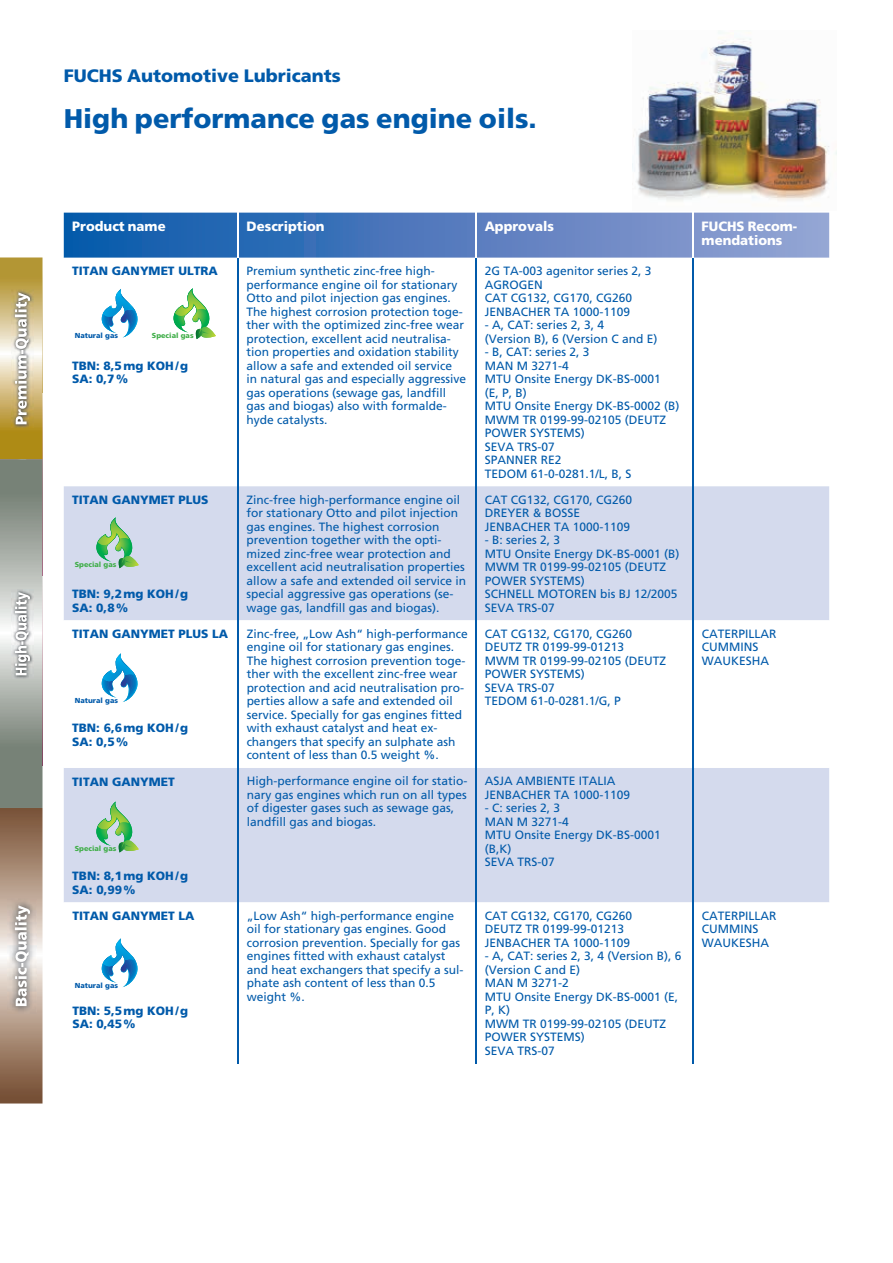
<style>
.page{position:relative;width:893px;height:1263px;background:#fff}
.page>*{position:absolute;margin:0;border:0;box-sizing:border-box;transform-origin:0 0}
.t1{font:900 27px "Frutiger LT Std";color:#015aaa}
.t2{font:900 18px "Frutiger LT Std";color:#015aaa}
.t3{font:900 13.5px/13.5px "Frutiger LT Std";color:#fff}
.t4{font:12px/13.5px "Frutiger LT Std";color:#015aaa}
.t5{font:900 12px/13.5px "Frutiger LT Std";color:#015aaa}
.t6{font:900 12px "Frutiger";color:#015aaa}
.t7{font:900 7.2px "Frutiger LT Std";color:#015aaa}
.t8{font:900 7.2px "Frutiger LT Std";color:#40ae49}
</style>
<div class="page">
<img style="left:632px;top:32px;width:205px;height:169px">
<svg style="left:0;top:257px;width:43px;height:846px;background:#b0a68f"></svg>
<svg style="left:64px;top:213px;width:765px;height:45px;background:#517dbe"></svg>
<div style="left:64px;top:486px;width:765px;height:134px;background:#d4daed"></div>
<svg style="left:64px;top:681px;width:765px;height:290px"></svg>
<hr style="left:237px;top:213px;width:2px;height:45px;background:#fff">
<hr style="left:475px;top:213px;width:2px;height:45px;background:#fff">
<hr style="left:692px;top:213px;width:2px;height:45px;background:#fff">
<hr style="left:237px;top:258px;width:2px;height:228px;background:#015aaa">
<hr style="left:475px;top:258px;width:2px;height:228px;background:#015aaa">
<hr style="left:692px;top:258px;width:2px;height:228px;background:#015aaa">
<hr style="left:237px;top:486px;width:2px;height:134px;background:#015aaa">
<hr style="left:475px;top:486px;width:2px;height:134px;background:#015aaa">
<hr style="left:692px;top:486px;width:2px;height:134px;background:#015aaa">
<hr style="left:237px;top:620px;width:2px;height:148px;background:#015aaa">
<hr style="left:237px;top:768px;width:2px;height:134px;background:#015aaa">
<hr style="left:237px;top:902px;width:2px;height:161px;background:#015aaa">
<hr style="left:475px;top:620px;width:2px;height:148px;background:#015aaa">
<hr style="left:692px;top:620px;width:2px;height:148px;background:#015aaa">
<hr style="left:475px;top:768px;width:2px;height:134px;background:#015aaa">
<hr style="left:692px;top:768px;width:2px;height:134px;background:#015aaa">
<hr style="left:475px;top:902px;width:2px;height:161px;background:#015aaa">
<hr style="left:692px;top:902px;width:2px;height:161px;background:#015aaa">
<svg style="left:102px;top:289px;width:36px;height:49px"></svg>
<svg style="left:173px;top:288px;width:43px;height:51px"></svg>
<svg style="left:96px;top:517px;width:43px;height:51px;background:#a2ccac"></svg>
<svg style="left:102px;top:653px;width:38px;height:49px"></svg>
<svg style="left:96px;top:801px;width:43px;height:51px;background:#a2ccac"></svg>
<svg style="left:102px;top:938px;width:38px;height:49px"></svg>
<h2 class="t2" style="left:64px;top:64px;width:278px">FUCHS Automotive Lubricants</h2>
<h1 class="t1" style="left:64px;top:102px;width:474px">High performance gas engine oils.</h1>
<p class="t3" style="left:72px;top:220px;width:95px">Product name</p>
<p class="t3" style="left:247px;top:220px;width:79px">Description</p>
<p class="t3" style="left:485px;top:220px;width:71px">Approvals</p>
<p class="t3" style="left:702px;top:220px;width:97px">FUCHS Recom&shy;mendations</p>
<p class="t5" style="left:72px;top:264px;width:147px">TITAN GANYMET ULTRA</p>
<p class="t4" style="left:247px;top:264px;width:221px">Premium synthetic zinc-free high&shy;performance engine oil for stationary Otto and pilot injection gas engines.<br>The highest corrosion protection toge&shy;ther with the optimized zinc-free wear protection, excellent acid neutralisa&shy;tion properties and oxidation stability allow a safe and extended oil service<br>in natural gas and especially aggressive gas operations (sewage gas, landfill gas and biogas) also with formalde&shy;hyde catalysts.</p>
<p class="t4" style="left:485px;top:264px;width:168px">2G TA-003 agenitor series 2, 3<br>AGROGEN<br>CAT CG132, CG170, CG260<br>JENBACHER TA 1000-1109</p>
<p class="t4" style="left:485px;top:318px;width:174px">- A, CAT: series 2, 3, 4<br>(Version B), 6 (Version C and E)</p>
<p class="t4" style="left:485px;top:345px;width:196px">- B, CAT: series 2, 3<br>MAN M 3271-4<br>MTU Onsite Energy DK-BS-0001<br>(E, P, B)<br>MTU Onsite Energy DK-BS-0002 (B)<br>MWM TR 0199-99-02105 (DEUTZ<br>POWER SYSTEMS)<br>SEVA TRS-07<br>SPANNER RE2<br>TEDOM 61-0-0281.1/L, B, S</p>
<p class="t7" style="left:75px;top:331px;width:45px">Natural gas</p>
<p class="t8" style="left:152px;top:331px;width:43px">Special gas</p>
<p class="t5" style="left:72px;top:359px;width:117px">TBN: 8,5 mg KOH / g<br>SA: 0,7 %</p>
<p class="t5" style="left:72px;top:493px;width:138px">TITAN GANYMET PLUS</p>
<p class="t8" style="left:75px;top:560px;width:43px">Special gas</p>
<p class="t5" style="left:72px;top:587px;width:117px">TBN: 9,2 mg KOH / g<br>SA: 0,8 %</p>
<p class="t5" style="left:72px;top:627px;width:157px">TITAN GANYMET PLUS LA</p>
<p class="t7" style="left:75px;top:696px;width:45px">Natural gas</p>
<p class="t5" style="left:72px;top:721px;width:117px">TBN: 6,6 mg KOH / g<br>SA: 0,5 %</p>
<p class="t6" style="left:72px;top:774px;width:104px">TITAN GANYMET</p>
<p class="t8" style="left:75px;top:844px;width:43px">Special gas</p>
<p class="t5" style="left:72px;top:869px;width:117px">TBN: 8,1 mg KOH / g<br>SA: 0,99 %</p>
<p class="t6" style="left:72px;top:909px;width:124px">TITAN GANYMET LA</p>
<p class="t7" style="left:75px;top:981px;width:45px">Natural gas</p>
<p class="t5" style="left:72px;top:1004px;width:117px">TBN: 5,5 mg KOH / g<br>SA: 0,45 %</p>
<p class="t4" style="left:247px;top:493px;width:221px">Zinc-free high-performance engine oil for stationary Otto and pilot injection gas engines. The highest corrosion prevention together with the opti&shy;mized zinc-free wear protection and excellent acid neutralisation properties allow a safe and extended oil service in special aggressive gas operations (se&shy;wage gas, landfill gas and biogas).</p>
<p class="t4" style="left:485px;top:493px;width:149px">CAT CG132, CG170, CG260<br>DREYER &amp; BOSSE<br>JENBACHER TA 1000-1109</p>
<p class="t4" style="left:485px;top:533px;width:196px">- B: series 2, 3<br>MTU Onsite Energy DK-BS-0001 (B)<br>MWM TR 0199-99-02105 (DEUTZ<br>POWER SYSTEMS)<br>SCHNELL MOTOREN bis BJ 12/2005<br>SEVA TRS-07</p>
<p class="t4" style="left:247px;top:627px;width:223px">Zinc-free, „Low Ash“ high-performance engine oil for stationary gas engines.<br>The highest corrosion prevention toge&shy;ther with the excellent zinc-free wear protection and acid neutralisation pro&shy;perties allow a safe and extended oil service. Specially for gas engines fitted with exhaust catalyst and heat ex&shy;changers that specify an sulphate ash content of less than 0.5 weight %.</p>
<p class="t4" style="left:485px;top:627px;width:183px">CAT CG132, CG170, CG260<br>DEUTZ TR 0199-99-01213<br>MWM TR 0199-99-02105 (DEUTZ<br>POWER SYSTEMS)<br>SEVA TRS-07<br>TEDOM 61-0-0281.1/G, P</p>
<p class="t4" style="left:702px;top:627px;width:76px">CATERPILLAR<br>CUMMINS<br>WAUKESHA</p>
<p class="t4" style="left:247px;top:774px;width:222px">High-performance engine oil for statio&shy;nary gas engines which run on all types of digester gases such as sewage gas, landfill gas and biogas.</p>
<p class="t4" style="left:485px;top:774px;width:147px">ASJA AMBIENTE ITALIA<br>JENBACHER TA 1000-1109</p>
<p class="t4" style="left:485px;top:801px;width:178px">- C: series 2, 3<br>MAN M 3271-4<br>MTU Onsite Energy DK-BS-0001 (B,K)<br>SEVA TRS-07</p>
<p class="t4" style="left:247px;top:909px;width:218px">„Low Ash“ high-performance engine oil for stationary gas engines. Good corrosion prevention. Specially for gas engines fitted with exhaust catalyst and heat exchangers that specify a sul&shy;phate ash content of less than 0.5 weight %.</p>
<p class="t4" style="left:485px;top:909px;width:149px">CAT CG132, CG170, CG260<br>DEUTZ TR 0199-99-01213<br>JENBACHER TA 1000-1109</p>
<p class="t4" style="left:485px;top:949px;width:198px">- A, CAT: series 2, 3, 4 (Version B), 6 (Version C and E)<br>MAN M 3271-2<br>MTU Onsite Energy DK-BS-0001 (E,<br>P, K)<br>MWM TR 0199-99-02105 (DEUTZ<br>POWER SYSTEMS)<br>SEVA TRS-07</p>
<p class="t4" style="left:702px;top:909px;width:76px">CATERPILLAR<br>CUMMINS<br>WAUKESHA</p>
</div>
